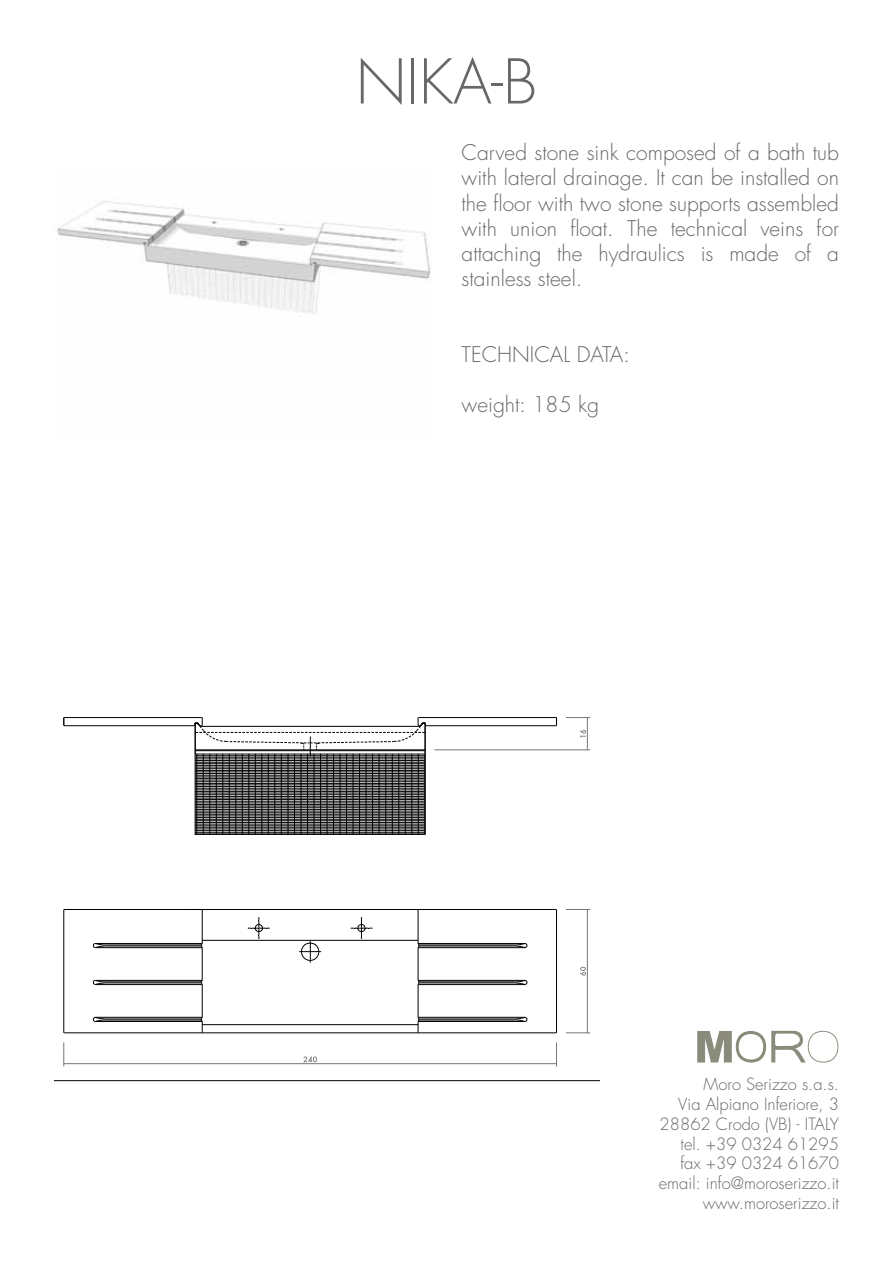
<style>
.page{position:relative;width:893px;height:1263px;background:#fff}
.page>*{position:absolute;margin:0;border:0;box-sizing:border-box;transform-origin:0 0}
.t1{font:300 60px "Futura Std";color:#686867}
.t2{font:300 21px/25.2px "Futura Std";color:#686867;text-align:justify}
.t3{font:300 16.5px/19.8px "Futura Std";color:#686867;text-align:right}
</style>
<div class="page">
<svg style="left:697px;top:1030px;width:142px;height:32px"></svg>
<svg style="left:54px;top:717px;width:546px;height:364px"></svg>
<svg style="left:566px;top:909px;width:24px;height:1px"></svg>
<svg style="left:566px;top:1032px;width:24px;height:1px"></svg>
<hr style="left:587px;top:909px;width:1px;height:124px;background:#767676">
<svg style="left:580px;top:967px;width:6px;height:9px"></svg>
<svg style="left:64px;top:1043px;width:1px;height:23px"></svg>
<svg style="left:556px;top:1043px;width:1px;height:23px"></svg>
<hr style="left:64px;top:1063px;width:492px;height:1px;background:#767676">
<svg style="left:303px;top:1056px;width:14px;height:6px"></svg>
<svg style="left:566px;top:717px;width:24px;height:1px"></svg>
<hr style="left:435px;top:749px;width:155px;height:1px;background:#767676">
<hr style="left:587px;top:717px;width:1px;height:33px;background:#767676">
<svg style="left:580px;top:730px;width:6px;height:8px"></svg>
<img style="left:57px;top:201px;width:373px;height:113px">
<h1 class="t1" style="left:356px;top:45px;width:183px">NIKA-B</h1>
<p class="t2" style="left:462px;top:141px;width:379px">Carved stone sink composed of a bath tub with lateral drainage. It can be installed on the floor with two stone supports assembled with union float. The technical veins for attaching the hydraulics is made of a stainless steel.</p>
<p class="t2" style="left:462px;top:342px;width:170px">TECHNICAL DATA:</p>
<p class="t2" style="left:462px;top:393px;width:139px">weight: 185 kg</p>
<p class="t3" style="left:659px;top:1075px;width:182px">Moro Serizzo s.a.s.<br>Via Alpiano Inferiore, 3<br>28862 Crodo (VB) - ITALY tel. +39 0324 61295 fax +39 0324 61670 email: info@moroserizzo.it www.moroserizzo.it</p>
</div>
